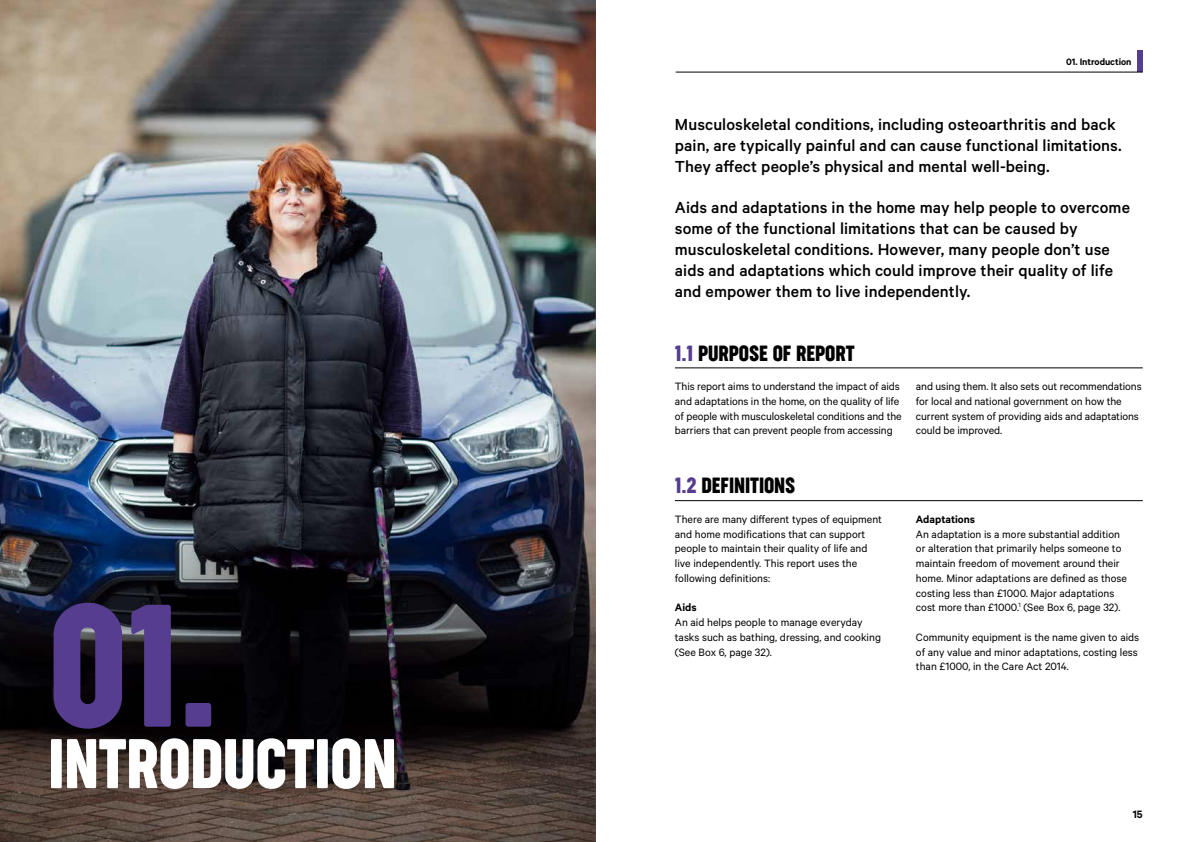
<style>
.page{position:relative;width:1191px;height:842px;background:#fff}
.page>*{position:absolute;margin:0;border:0;box-sizing:border-box;transform-origin:0 0}
.t1{font:164.3px "Versus Arthritis Display";color:#573d90}
.t2{font:66px "Versus Arthritis Display";letter-spacing:-.005em;color:#fff}
.t3{font:21px "Versus Arthritis Display";letter-spacing:-.005em;color:#000}
.t4{font:500 18px/20.8px "Calibre";letter-spacing:.005em;color:#000}
.t5{font:12px/14.7px "Calibre";color:#000}
.t6{font:600 12px "Calibre";color:#000}
.t7{font:600 10.5px "Calibre";letter-spacing:-.005em;color:#000}
.s1{color:#573d90}
</style>
<div class="page">
<div style="left:1137px;top:51px;width:5px;height:21px;background:#573d90"></div>
<hr style="left:675px;top:72px;width:467px;height:1px;background:#000">
<img style="left:0;top:0;width:595px;height:498px">
<hr style="left:675px;top:368px;width:467px;height:1px;background:#000">
<hr style="left:675px;top:500px;width:467px;height:1px;background:#000">
<svg style="left:0;top:498px;width:596px;height:344px;background:#262428"></svg>
<h1 class="t1" style="left:48px;top:573px;width:172px">01.</h1>
<h2 class="t2" style="left:48px;top:726px;width:350px">INTRODUCTION</h2>
<p class="t7" style="left:1066px;top:55px;width:67px">01. Introduction</p>
<h3 class="t4" style="left:675px;top:114px;width:448px">Musculoskeletal conditions, including osteoarthritis and back pain, are typically painful and can cause functional limitations.<br>They affect people’s physical and mental well-being.</h3>
<p class="t4" style="left:675px;top:197px;width:456px">Aids and adaptations in the home may help people to overcome some of the functional limitations that can be caused by musculoskeletal conditions. However, many people don’t use aids and adaptations which could improve their quality of life and empower them to live independently.</p>
<h3 class="t3" style="left:675px;top:341px;width:181px"><span class="s1">1.1</span> PURPOSE OF REPORT</h3>
<p class="t5" style="left:675px;top:378px;width:228px">This report aims to understand the impact of aids and adaptations in the home, on the quality of life of people with musculoskeletal conditions and the barriers that can prevent people from accessing</p>
<p class="t5" style="left:916px;top:378px;width:227px">and using them. It also sets out recommendations for local and national government on how the current system of providing aids and adaptations could be improved.</p>
<h3 class="t3" style="left:675px;top:474px;width:122px"><span class="s1">1.2</span> DEFINITIONS</h3>
<p class="t5" style="left:675px;top:511px;width:209px">There are many different types of equipment and home modifications that can support people to maintain their quality of life and live independently. This report uses the following definitions:</p>
<p class="t6" style="left:675px;top:600px;width:23px">Aids</p>
<p class="t5" style="left:675px;top:614px;width:208px">An aid helps people to manage everyday tasks such as bathing, dressing, and cooking (See Box 6, page 32).</p>
<p class="t6" style="left:916px;top:512px;width:61px">Adaptations</p>
<p class="t5" style="left:916px;top:526px;width:212px">An adaptation is a more substantial addition or alteration that primarily helps someone to maintain freedom of movement around their home. Minor adaptations are defined as those costing less than £1000. Major adaptations cost more than £1000.<sup>1</sup> (See Box 6, page 32).</p>
<p class="t5" style="left:916px;top:629px;width:225px;text-align:justify">Community equipment is the name given to aids of any value and minor adaptations, costing less than £1000, in the Care Act 2014.</p>
<p class="t6" style="left:1132px;top:807px;width:12px">15</p>
</div>
